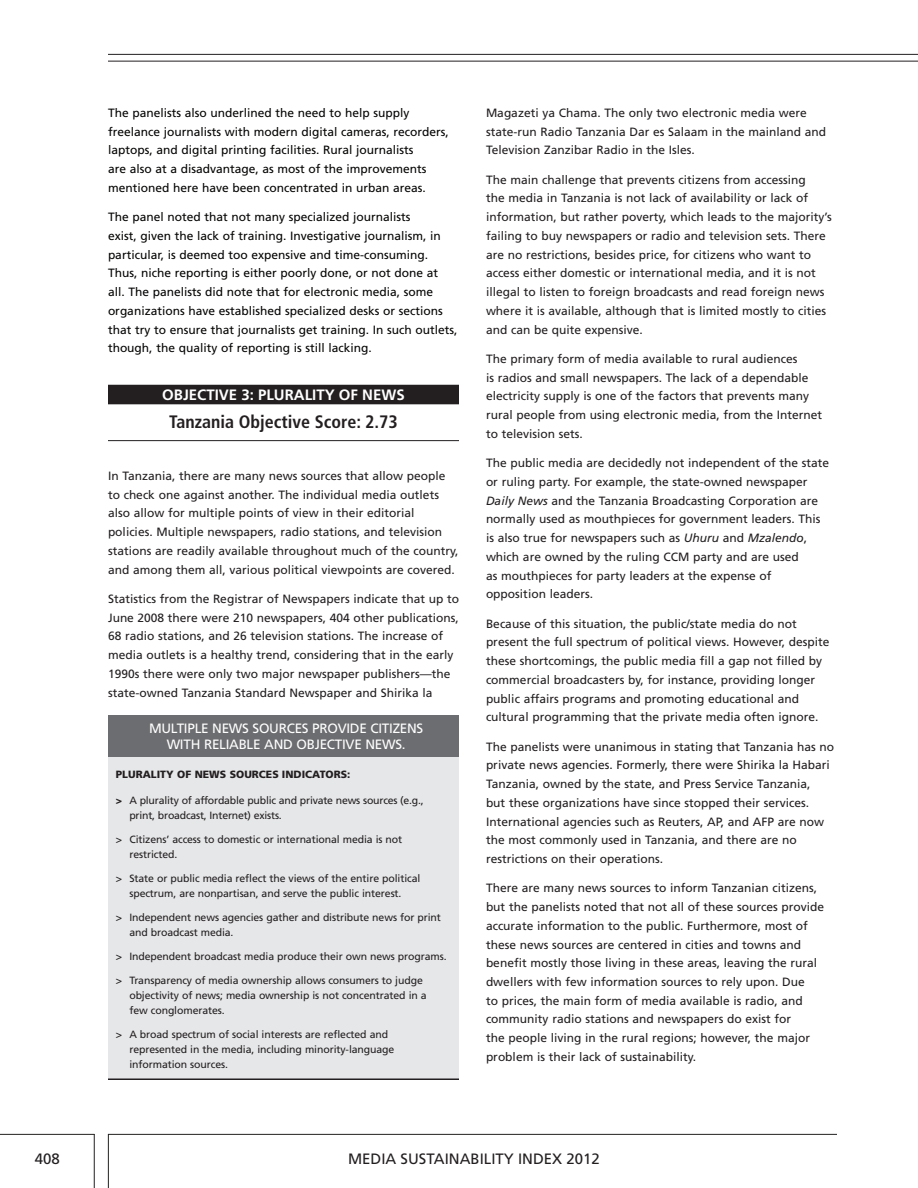
<style>
.page{position:relative;width:918px;height:1188px;background:#fff}
.page>*{position:absolute;margin:0;border:0;box-sizing:border-box;transform-origin:0 0}
.t1{font:700 condensed 18px "Frutiger LT Std";color:#231f20}
.t2{font:15px "Frutiger LT Std";color:#231f20}
.t3{font:700 15px "Frutiger LT Std";color:#fff}
.t4{font:13.5px "Frutiger LT Std";letter-spacing:-.02em;color:#fff}
.t5{font:12px/18.8px "Frutiger LT Std";color:#231f20}
.t6{font:12px/18.8px "Frutiger LT Std";color:#040503}
.t7{font:10.5px/15px "Frutiger LT Std";letter-spacing:-.01em;color:#231f20}
.t8{font:900 10.5px "Frutiger LT Std";color:#231f20}
.s1{font-weight:900}
.s2{font-style:italic}
</style>
<div class="page">
<hr style="left:108px;top:1134px;width:729px;height:1px;background:#231f20">
<hr style="left:0;top:1134px;width:94px;height:1px;background:#231f20">
<hr style="left:94px;top:1134px;width:1px;height:54px;background:#231f20">
<hr style="left:108px;top:1134px;width:1px;height:54px;background:#231f20">
<hr style="left:108px;top:61px;width:810px;height:1px;background:#231f20">
<hr style="left:108px;top:54px;width:810px;height:1px;background:#231f20">
<div style="left:108px;top:385px;width:351px;height:15px;background:#231f20"></div>
<div style="left:108px;top:399px;width:351px;height:5px;background:#231f20"></div>
<hr style="left:108px;top:440px;width:351px;height:1px;background:#231f20">
<div style="left:108px;top:749px;width:351px;height:330px;background:#e6e7e9"></div>
<div style="left:108px;top:715px;width:351px;height:42px;background:#6c6d70"></div>
<hr style="left:108px;top:1078px;width:351px;height:2px;background:#231f20">
<p class="t6" style="left:108px;top:104px;width:342px">The panelists also underlined the need to help supply freelance journalists with modern digital cameras, recorders, laptops, and digital printing facilities. Rural journalists<br>are also at a disadvantage, as most of the improvements mentioned here have been concentrated in urban areas.</p>
<p class="t6" style="left:108px;top:208px;width:351px">The panel noted that not many specialized journalists<br>exist, given the lack of training. I nvestigative journalism, in particular, is deemed too expensive and time-consuming.<br>Thus, niche reporting is either poorly done, or not done at all. The panelists did note that for electronic media, some organizations have established specialized desks or sections that try to ensure that journalists get training. I n such outlets, though, the quality of reporting is still lacking.</p>
<p class="t3" style="left:162px;top:386px;width:131px">OBJECTIVE 3: PLURALI</p>
<p class="t3" style="left:316px;top:386px;width:88px">TY OF NEWS</p>
<h1 class="t1" style="left:169px;top:411px;width:230px">Tanzania Objective Score: 2.73</h1>
<p class="t5" style="left:108px;top:467px;width:352px">I n Tanzania, there are many news sources that allow people to check one against another. The individual media outlets also allow for multiple points of view in their editorial policies. Multiple newspapers, radio stations, and television stations are readily available throughout much of the country, and among them all, various political viewpoints are covered.</p>
<p class="t5" style="left:108px;top:589px;width:352px">Statistics from the Registrar of N ewspapers indicate that up to June 2008 there were 210 newspapers, 404 other publications, 68 radio stations, and 26 television stations. The increase of media outlets is a healthy trend, considering that in the early 1990s there were only two major newspaper publishers—the state-owned Tanzania Standard Newspaper and Shirika la</p>
<p class="t4" style="left:149px;top:720px;width:46px">Multiple</p>
<p class="t4" style="left:212px;top:720px;width:19px">news</p>
<p class="t4" style="left:253px;top:720px;width:43px">sources</p>
<p class="t4" style="left:312px;top:720px;width:111px">provide citize ns</p>
<p class="t4" style="left:167px;top:737px;width:80px">with reliable</p>
<p class="t4" style="left:264px;top:737px;width:41px">and object</p>
<p class="t4" style="left:342px;top:737px;width:43px">ive news</p>
<p class="t4" style="left:402px;top:737px;width:5px">.</p>
<p class="t8" style="left:116px;top:768px;width:236px">PLURALITY OF NEWS SOURCES INDICATORS:</p>
<p class="t7" style="left:129px;top:793px;width:296px;text-indent:-14px"><span class="s1">&gt;</span> A plurality of affordable public and private news sources (e.g., print, broadcast, I nternet) exists.</p>
<p class="t7" style="left:129px;top:832px;width:274px;text-indent:-14px">&gt; Citizens’ access to domestic or international media is not restricted.</p>
<p class="t7" style="left:116px;top:871px;width:306px;text-align:center">&gt; State or public media reflect the views of the entire political spectrum, are nonpartisan, and serve the public interest.</p>
<p class="t7" style="left:129px;top:910px;width:313px;text-indent:-14px">&gt; I ndependent news agencies gather and distribute news for print and broadcast media.</p>
<p class="t7" style="left:116px;top:949px;width:332px">&gt; I ndependent broadcast media produce their own news programs.</p>
<p class="t7" style="left:129px;top:973px;width:299px;text-indent:-14px">&gt; Transparency of media ownership allows consumers to judge objectivity of news; media ownership is not concentrated in a few conglomerates.</p>
<p class="t7" style="left:129px;top:1027px;width:266px;text-indent:-14px">&gt; A broad spectrum of social interests are reflected and represented in the media, including minority-language information sources.</p>
<p class="t5" style="left:486px;top:103px;width:342px">Magazeti ya Chama. The only two electronic media were state-run Radio Tanzania Dar es Salaam in the mainland and<br>Television Zanzibar Radio in the Isles.</p>
<p class="t5" style="left:486px;top:170px;width:347px">The main challenge that prevents citizens from accessing<br>the media in Tanzania is not lack of availability or lack of information, but rather poverty, which leads to the majority’s failing to buy newspapers or radio and television sets. There are no restrictions, besides price, for citizens who want to access either domestic or international media, and it is not illegal to listen to foreign broadcasts and read foreign news where it is available, although that is limited mostly to cities and can be quite expensive.</p>
<p class="t5" style="left:486px;top:349px;width:338px">The primary form of media available to rural audiences<br>is radios and small newspapers. The lack of a dependable electricity supply is one of the factors that prevents many rural people from using electronic media, from the I nternet to television sets.</p>
<p class="t5" style="left:486px;top:454px;width:345px">The public media are decidedly not independent of the state or ruling party. For example, the state-owned newspaper <span class="s2">Daily News</span> and the Tanzania Broadcasting Corporation are normally used as mouthpieces for government leaders. This is also true for newspapers such as <span class="s2">Uhuru</span> and <span class="s2">Mzalendo</span>, which are owned by the ruling CCM party and are used<br>as mouthpieces for party leaders at the expense of opposition leaders.</p>
<p class="t5" style="left:486px;top:614px;width:345px">Because of this situation, the public/state media do not present the full spectrum of political views. However, despite these shortcomings, the public media fill a gap not filled by commercial broadcasters by, for instance, providing longer public affairs programs and promoting educational and cultural programming that the private media often ignore.</p>
<p class="t5" style="left:486px;top:737px;width:350px">The panelists were unanimous in stating that Tanzania has no private news agencies. Formerly, there were Shirika la Habari Tanzania, owned by the state, and Press Service Tanzania,<br>but these organizations have since stopped their services.<br>I nternational agencies such as Reuters, AP, and AFP are now the most commonly used in Tanzania, and there are no restrictions on their operations.</p>
<p class="t5" style="left:486px;top:879px;width:340px">There are many news sources to inform Tanzanian citizens, but the panelists noted that not all of these sources provide accurate information to the public. Furthermore, most of these news sources are centered in cities and towns and benefit mostly those living in these areas, leaving the rural dwellers with few information sources to rely upon. Due<br>to prices, the main form of media available is radio, and community radio stations and newspapers do exist for<br>the people living in the rural regions; however, the major problem is their lack of sustainability.</p>
<p class="t2" style="left:35px;top:1150px;width:27px">408</p>
<p class="t2" style="left:348px;top:1150px;width:253px">MEDIA SUSTAINABILITY INDEX 2012</p>
</div>
